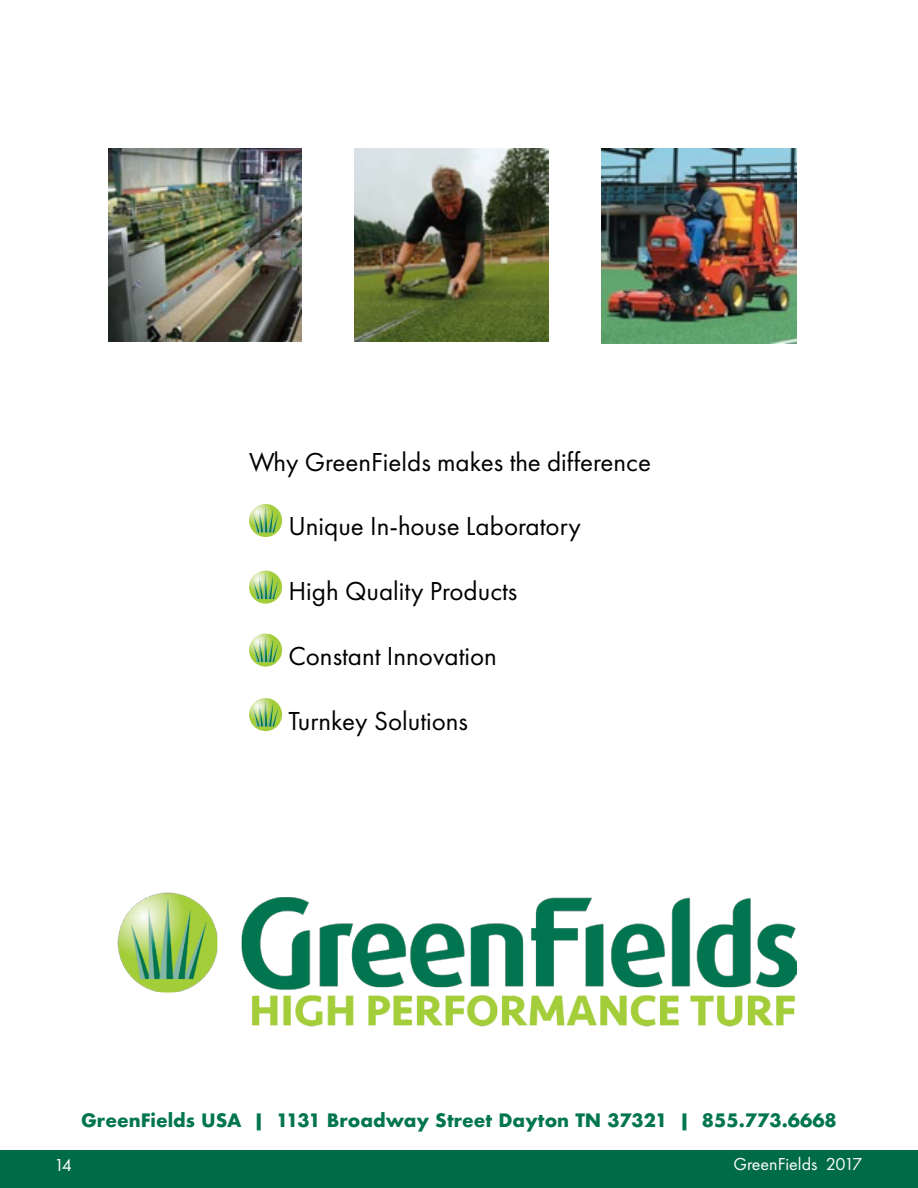
<style>
.page{position:relative;width:918px;height:1188px;background:#fff}
.page>*{position:absolute;margin:0;border:0;box-sizing:border-box;transform-origin:0 0}
.t1{font:27px "Futura PT";color:#000}
.t2{font:700 18px "Futura";color:#007550}
.t3{font:18px "Futura PT";color:#fff}
</style>
<div class="page">
<div style="left:0;top:1150px;width:918px;height:38px;background:#006b47"></div>
<img style="left:108px;top:148px;width:194px;height:194px">
<img style="left:354px;top:148px;width:195px;height:194px">
<img style="left:602px;top:148px;width:194px;height:196px">
<svg style="left:249px;top:504px;width:33px;height:33px"></svg>
<svg style="left:253px;top:506px;width:25px;height:26px"></svg>
<svg style="left:249px;top:571px;width:33px;height:33px"></svg>
<svg style="left:253px;top:572px;width:25px;height:27px"></svg>
<svg style="left:249px;top:634px;width:33px;height:33px"></svg>
<svg style="left:253px;top:635px;width:25px;height:27px"></svg>
<svg style="left:249px;top:698px;width:33px;height:33px"></svg>
<svg style="left:253px;top:700px;width:25px;height:27px"></svg>
<img style="left:118px;top:892px;width:678px;height:135px">
<p class="t1" style="left:249px;top:446px;width:404px">Why GreenFields makes the difference</p>
<p class="t1" style="left:288px;top:510px;width:294px">Unique In-house Laboratory</p>
<p class="t1" style="left:288px;top:575px;width:231px">High Quality Products</p>
<p class="t1" style="left:288px;top:640px;width:210px">Constant Innovation</p>
<p class="t1" style="left:288px;top:705px;width:181px">Turnkey Solutions</p>
<p class="t3" style="left:54px;top:1154px;width:20px">14</p>
<p class="t2" style="left:81px;top:1108px;width:757px">GreenFields USA | 1131 Broadway Street Dayton TN 37321 | 855.773.6668</p>
<p class="t3" style="left:733px;top:1154px;width:131px">GreenFields 2017</p>
</div>
